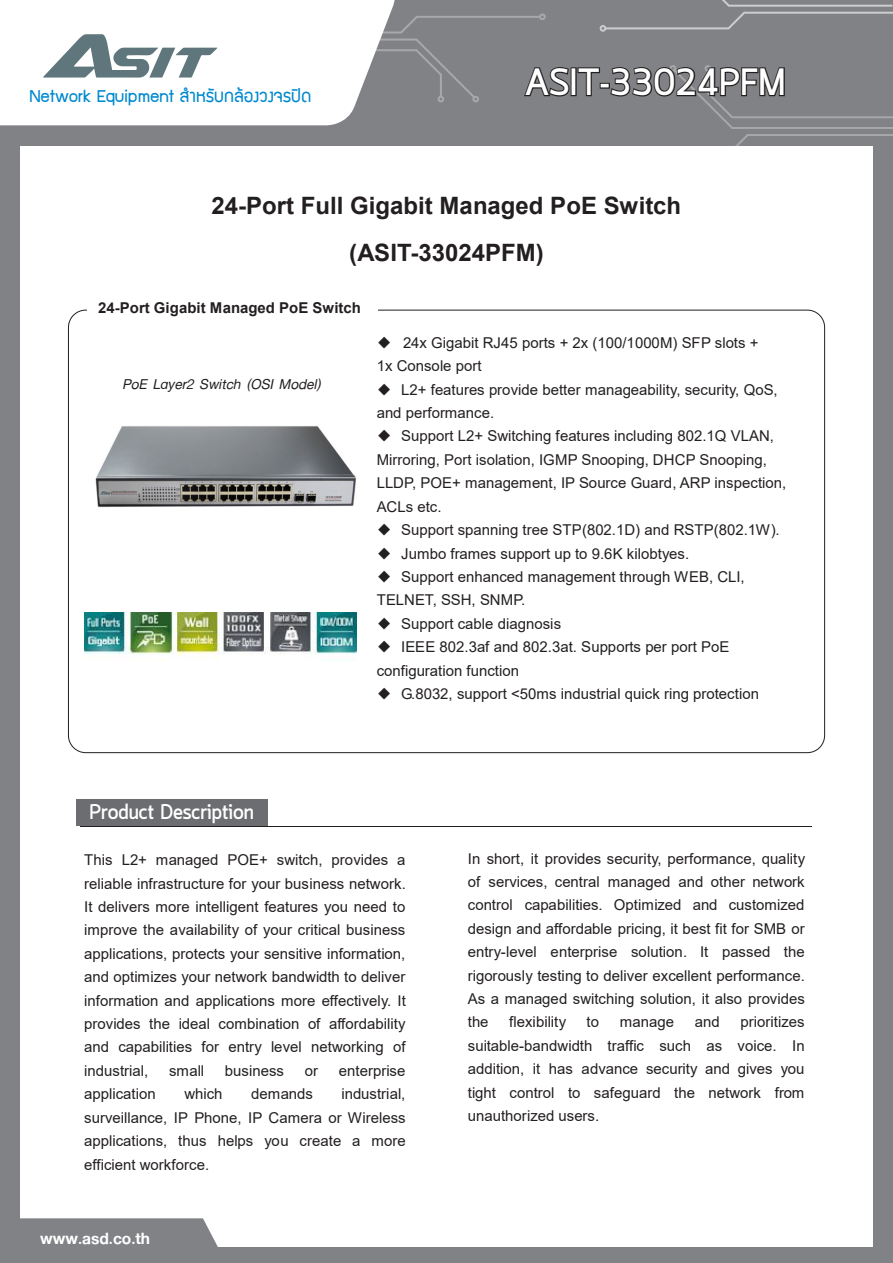
<style>
.page{position:relative;width:893px;height:1263px;background:#808285}
.page>*{position:absolute;margin:0;border:0;box-sizing:border-box;transform-origin:0 0}
.t1{font:700 37.5px "Quark";color:#fff}
.t2{font:700 24px/46.8px "Arial";color:#231f20;text-align:center}
.t3{font:700 24px "PSL Text Pro";color:#fff}
.t4{font:italic 21px "PSL Text Pro";color:#231f20}
.t5{font:700 21px "Quark";color:#fff}
.t6{font:19.5px "supermarket";letter-spacing:.005em;color:#0089cf}
.t7{font:15px/23.4px "Arial";color:#231f20}
.t8{font:700 15px "Arial";color:#231f20}
.t9{font:700 15px "Arial";color:#fff}
.s1{font-family:"Sim Sun"}
</style>
<div class="page">
<div style="left:20px;top:147px;width:853px;height:1100px;background:#fff"></div>
<svg style="left:20px;top:1218px;width:198px;height:29px;background:#86888b"></svg>
<div style="left:0;top:0;width:43px;height:125px;background:#fff"></div>
<svg style="left:80px;top:826px;width:20px;height:1px"></svg>
<hr style="left:100px;top:826px;width:159px;height:1px;background:#231f20">
<hr style="left:259px;top:826px;width:553px;height:1px;background:#231f20">
<img style="left:84px;top:612px;width:272px;height:47px">
<div style="left:76px;top:799px;width:192px;height:27px;background:#6c6d70"></div>
<svg style="left:43px;top:0;width:850px;height:147px"></svg>
<img style="left:95px;top:426px;width:262px;height:81px">
<img style="left:100px;top:491px;width:14px;height:4px">
<h3 class="t6" style="left:29px;top:83px;width:283px">Network Equipment สำหรับกล้องวงจรปิด</h3>
<p class="t1" style="left:525px;top:60px;width:262px">ASIT-33024PFM</p>
<p class="t2" style="left:212px;top:183px;width:471px">24-Port Full Gigabit Managed PoE Switch (ASIT-33024PFM)</p>
<p class="t8" style="left:98px;top:297px;width:264px">24-Port Gigabit Managed PoE Switch</p>
<p class="t4" style="left:123px;top:372px;width:200px">PoE Layer2 Switch (OSI Model)</p>
<p class="t7" style="left:377px;top:331px;width:383px"><span class="s1">◆</span> 24x Gigabit RJ45 ports + 2x (100/1000M) SFP slots +<br>1x Console port</p>
<p class="t7" style="left:377px;top:378px;width:402px"><span class="s1">◆</span> L2+ features provide better manageability, security, QoS, and performance.</p>
<p class="t7" style="left:377px;top:424px;width:411px"><span class="s1">◆</span> Support L2+ Switching features including 802.1Q VLAN, Mirroring, Port isolation, IGMP Snooping, DHCP Snooping, LLDP, POE+ management, IP Source Guard, ARP inspection, ACLs etc.</p>
<p class="t7" style="left:377px;top:518px;width:404px"><span class="s1">◆</span> Support spanning tree STP(802.1D) and RSTP(802.1W).</p>
<p class="t7" style="left:377px;top:541px;width:314px"><span class="s1">◆</span> Jumbo frames support up to 9.6K kilobtyes.</p>
<p class="t7" style="left:377px;top:565px;width:369px"><span class="s1">◆</span> Support enhanced management through WEB, CLI,<br>TELNET, SSH, SNMP.</p>
<p class="t7" style="left:377px;top:612px;width:186px"><span class="s1">◆</span> Support cable diagnosis</p>
<p class="t7" style="left:377px;top:635px;width:354px"><span class="s1">◆</span> IEEE 802.3af and 802.3at. Supports per port PoE configuration function</p>
<p class="t7" style="left:377px;top:682px;width:384px"><span class="s1">◆</span> G.8032, support &lt;50ms industrial quick ring protection</p>
<p class="t5" style="left:90px;top:799px;width:166px">Product Description</p>
<p class="t9" style="left:108px;top:804px;width:144px">Product Description</p>
<p class="t7" style="left:84px;top:848px;width:323px;text-align:justify">This L2+ managed POE+ switch, provides a reliable infrastructure for your business network.<br>It delivers more intelligent features you need to improve the availability of your critical business applications, protects your sensitive information, and optimizes your network bandwidth to deliver information and applications more effectively. It provides the ideal combination of affordability and capabilities for entry level networking of industrial,</p>
<p class="t7" style="left:169px;top:1059px;width:37px">small</p>
<p class="t7" style="left:225px;top:1059px;width:61px">business</p>
<p class="t7" style="left:305px;top:1059px;width:15px">or</p>
<p class="t7" style="left:339px;top:1059px;width:68px">enterprise</p>
<p class="t7" style="left:84px;top:1082px;width:323px;text-align:justify;text-indent:257px">industrial, surveillance, IP Phone, IP Camera or Wireless applications, thus helps you create a more efficient workforce.</p>
<p class="t7" style="left:84px;top:1082px;width:73px">application</p>
<p class="t7" style="left:184px;top:1082px;width:40px">which</p>
<p class="t7" style="left:251px;top:1082px;width:63px">demands</p>
<h2 class="t3" style="left:40px;top:1224px;width:111px">www.asd.co.th</h2>
<p class="t7" style="left:468px;top:846px;width:339px;text-align:justify">In short, it provides security, performance, quality of services, central managed and other network control capabilities. Optimized and customized design and affordable pricing, it best fit for SMB or entry-level enterprise solution. It passed the rigorously testing to deliver excellent performance.<br>As a managed switching solution, it also provides the</p>
<p class="t7" style="left:509px;top:1010px;width:58px">flexibility</p>
<p class="t7" style="left:587px;top:1010px;width:14px">to</p>
<p class="t7" style="left:620px;top:1010px;width:56px">manage</p>
<p class="t7" style="left:695px;top:1010px;width:26px">and</p>
<p class="t7" style="left:468px;top:1010px;width:338px;text-align:justify;text-indent:273px">prioritizes suitable-bandwidth traffic such as voice. In addition, it has advance security and gives you tight control to safeguard the network from unauthorized users.</p>
</div>
